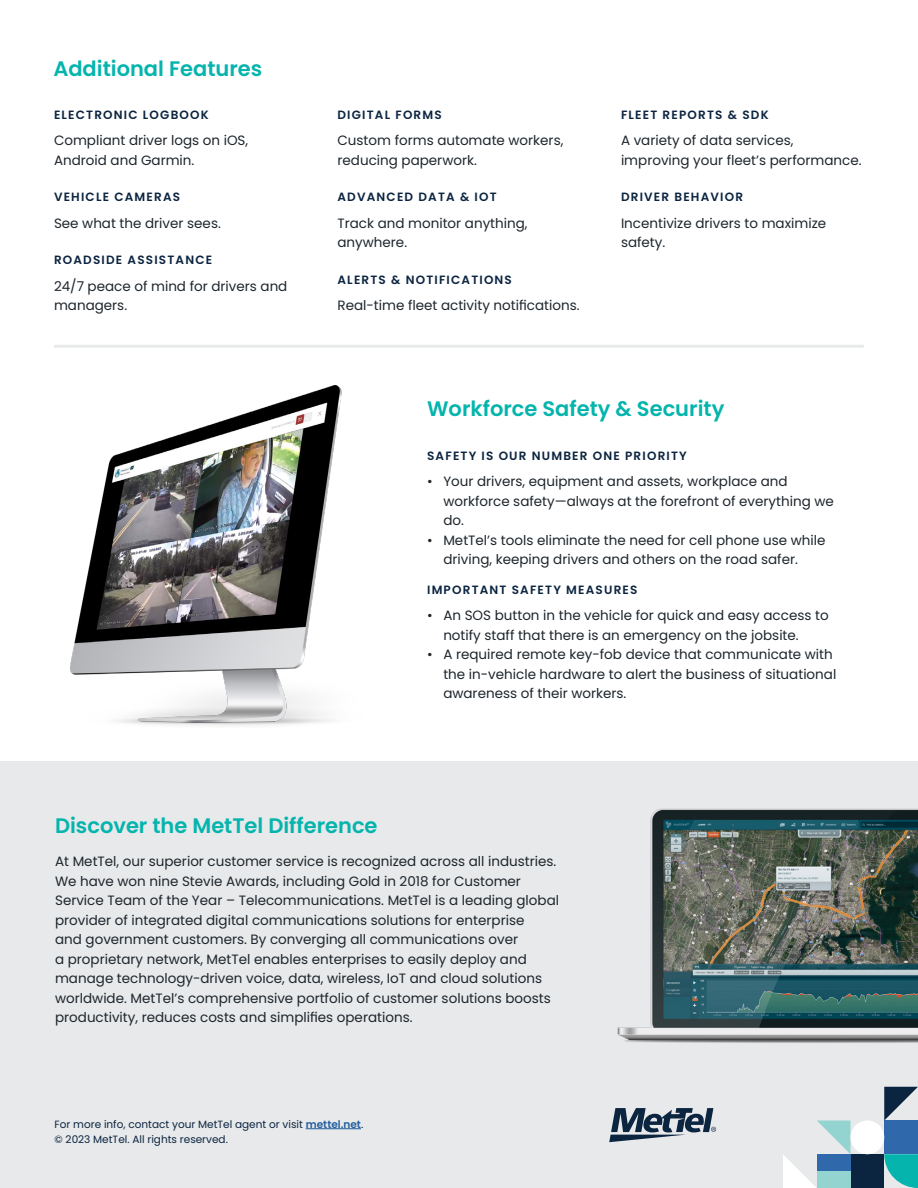
<style>
.page{position:relative;width:918px;height:1188px;background:#fff}
.page>*{position:absolute;margin:0;border:0;box-sizing:border-box;transform-origin:0 0}
.t1{font:600 21px "Poppins";color:#04b4ad}
.t2{font:13.5px/19.5px "Poppins";color:#1d252c}
.t3{font:600 12px "Poppins";letter-spacing:.1em;color:#0b2440}
.t4{font:10.5px/15px "Poppins";color:#0b2440}
.s1{font-weight:600;color:#215e9e}
</style>
<div class="page">
<div style="left:0;top:761px;width:918px;height:427px;background:#e7e9ea"></div>
<svg style="left:609px;top:1108px;width:107px;height:34px"></svg>
<hr style="left:306px;top:1128px;width:55px;height:1px;background:#215e9e">
<div style="left:884px;top:1120px;width:34px;height:34px;background:#3068ac"></div>
<div style="left:850px;top:1154px;width:34px;height:34px;background:#0b2440"></div>
<svg style="left:783px;top:1120px;width:67px;height:68px"></svg>
<svg style="left:884px;top:1087px;width:34px;height:33px"></svg>
<div style="left:817px;top:1154px;width:33px;height:17px;background:#3068ac"></div>
<div style="left:817px;top:1171px;width:33px;height:17px;background:#93d4d1"></div>
<div style="left:850px;top:1120px;width:34px;height:34px;background:#fff;border-radius:50%"></div>
<svg style="left:884px;top:1154px;width:34px;height:34px"></svg>
<img style="left:617px;top:808px;width:301px;height:235px">
<img style="left:71px;top:385px;width:271px;height:341px">
<hr style="left:54px;top:345px;width:810px;height:3px;background:#e7e9ea">
<h1 class="t1" style="left:53px;top:57px;width:210px">Additional Features</h1>
<p class="t3" style="left:54px;top:108px;width:156px">ELECTRONIC LOGBOOK</p>
<p class="t2" style="left:54px;top:131px;width:196px">Compliant driver logs on iOS,<br>Android and Garmin.</p>
<p class="t3" style="left:54px;top:190px;width:128px">VEHICLE CAMERAS</p>
<p class="t2" style="left:54px;top:213px;width:168px">See what the driver sees.</p>
<p class="t3" style="left:54px;top:253px;width:160px">ROADSIDE ASSISTANCE</p>
<p class="t2" style="left:54px;top:276px;width:235px">24/7 peace of mind for drivers and managers.</p>
<p class="t3" style="left:338px;top:108px;width:106px">DIGITAL FORMS</p>
<p class="t2" style="left:338px;top:131px;width:227px">Custom forms automate workers, reducing paperwork.</p>
<p class="t3" style="left:338px;top:190px;width:161px">ADVANCED DATA &amp; IOT</p>
<p class="t2" style="left:338px;top:213px;width:192px">Track and monitor anything, anywhere.</p>
<p class="t3" style="left:338px;top:273px;width:176px">ALERTS &amp; NOTIFICATIONS</p>
<p class="t2" style="left:338px;top:296px;width:244px">Real-time fleet activity notifications.</p>
<p class="t3" style="left:621px;top:108px;width:149px">FLEET REPORTS &amp; SDK</p>
<p class="t2" style="left:621px;top:131px;width:242px">A variety of data services, improving your fleet’s performance.</p>
<p class="t3" style="left:621px;top:190px;width:124px">DRIVER BEHAVIOR</p>
<p class="t2" style="left:621px;top:213px;width:207px">Incentivize drivers to maximize safety.</p>
<h1 class="t1" style="left:427px;top:397px;width:299px">Workforce Safety &amp; Security</h1>
<p class="t3" style="left:427px;top:449px;width:261px">SAFETY IS OUR NUMBER ONE PRIORITY</p>
<p class="t2" style="left:443px;top:472px;width:392px;text-indent:-16px">• Your drivers, equipment and assets, workplace and workforce safety—always at the forefront of everything we do.</p>
<p class="t2" style="left:443px;top:530px;width:384px;text-indent:-16px">• MetTel’s tools eliminate the need for cell phone use while driving, keeping drivers and others on the road safer.</p>
<p class="t3" style="left:427px;top:583px;width:212px">IMPORTANT SAFETY MEASURES</p>
<p class="t2" style="left:443px;top:606px;width:387px;text-indent:-16px">• An SOS button in the vehicle for quick and easy access to notify staff that there is an emergency on the jobsite.</p>
<p class="t2" style="left:443px;top:645px;width:395px;text-indent:-16px">• A required remote key-fob device that communicate with the in-vehicle hardware to alert the business of situational awareness of their workers.</p>
<h1 class="t1" style="left:55px;top:814px;width:324px">Discover the MetTel Difference</h1>
<p class="t2" style="left:55px;top:852px;width:506px">At MetTel, our superior customer service is recognized across all industries.<br>We have won nine Stevie Awards, including Gold in 2018 for Customer Service Team of the Year – Telecommunications. MetTel is a leading global provider of integrated digital communications solutions for enterprise<br>and government customers. By converging all communications over<br>a proprietary network, MetTel enables enterprises to easily deploy and manage technology-driven voice, data, wireless, IoT and cloud solutions worldwide. MetTel’s comprehensive portfolio of customer solutions boosts productivity, reduces costs and simplifies operations.</p>
<p class="t4" style="left:55px;top:1117px;width:310px">For more info, contact your MetTel agent or visit <span class="s1">mettel.net</span>. © 2023 MetTel. All rights reserved.</p>
</div>
